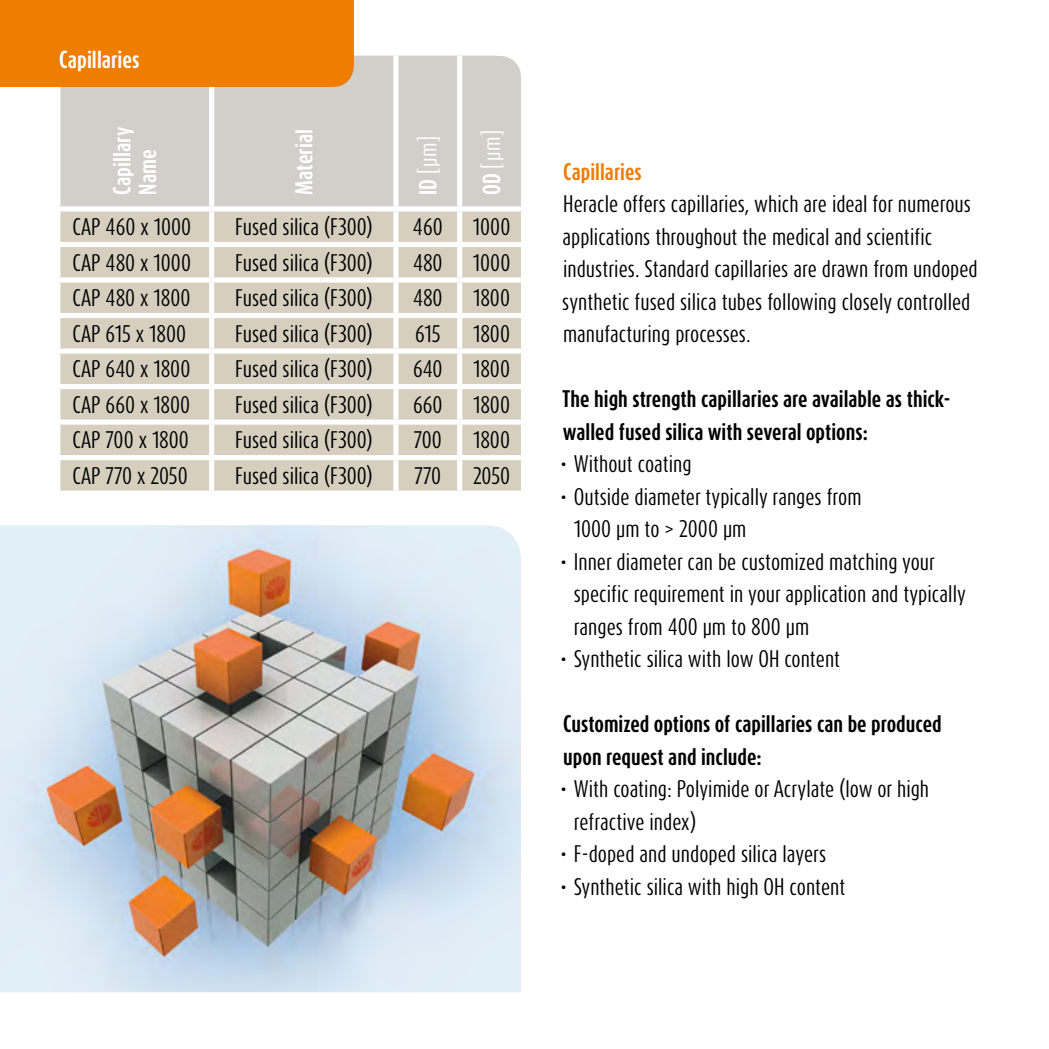
<style>
.page{position:relative;width:1049px;height:1049px;background:#fff}
.page>*{position:absolute;margin:0;border:0;box-sizing:border-box;transform-origin:0 0}
.Tabelle_Register{font:700 20.5px/25.8px "Dax Compact OT";color:#fff}
.t1{font:20.5px "Dax Compact OT";color:#fff}
.Text_Aufzählung{font:20px/32.5px "Dax Compact OT";color:#000}
.Text_schwarz{font:20px/32.5px "Dax Compact OT";color:#000}
.Tabellentext{font:20px "Dax Compact OT";color:#000}
.Text_schwarz-2{font:700 20px/32.5px "Dax Compact OT";color:#000}
.Tabellentext_Faserna{font:20px "Dax Compact OT";color:#000}
.Überschrift{font:700 20px "Dax Compact OT";color:#ef7d00}
.s1{font-weight:700}
</style>
<div class="page">
<img style="left:0;top:525px;width:521px;height:467px">
<div style="left:60px;top:56px;width:461px;height:150px;background:#d0cfc9"></div>
<div style="left:60px;top:211px;width:461px;height:279px;background:#d6cfbf"></div>
<div style="left:209px;top:211px;width:5px;height:31px;background:#fff"></div>
<div style="left:393px;top:211px;width:5px;height:31px;background:#fff"></div>
<div style="left:457px;top:211px;width:5px;height:31px;background:#fff"></div>
<div style="left:55px;top:242px;width:157px;height:5px;background:#fff"></div>
<div style="left:212px;top:242px;width:184px;height:5px;background:#fff"></div>
<div style="left:209px;top:247px;width:5px;height:30px;background:#fff"></div>
<div style="left:396px;top:242px;width:64px;height:5px;background:#fff"></div>
<div style="left:393px;top:247px;width:5px;height:30px;background:#fff"></div>
<div style="left:460px;top:242px;width:66px;height:5px;background:#fff"></div>
<div style="left:457px;top:247px;width:5px;height:30px;background:#fff"></div>
<div style="left:55px;top:277px;width:157px;height:6px;background:#fff"></div>
<div style="left:212px;top:277px;width:184px;height:6px;background:#fff"></div>
<div style="left:209px;top:283px;width:5px;height:30px;background:#fff"></div>
<div style="left:396px;top:277px;width:64px;height:6px;background:#fff"></div>
<div style="left:393px;top:283px;width:5px;height:30px;background:#fff"></div>
<div style="left:460px;top:277px;width:66px;height:6px;background:#fff"></div>
<div style="left:457px;top:283px;width:5px;height:30px;background:#fff"></div>
<div style="left:55px;top:313px;width:157px;height:5px;background:#fff"></div>
<div style="left:212px;top:313px;width:184px;height:5px;background:#fff"></div>
<div style="left:209px;top:318px;width:5px;height:30px;background:#fff"></div>
<div style="left:396px;top:313px;width:64px;height:5px;background:#fff"></div>
<div style="left:393px;top:318px;width:5px;height:30px;background:#fff"></div>
<div style="left:460px;top:313px;width:66px;height:5px;background:#fff"></div>
<div style="left:457px;top:318px;width:5px;height:30px;background:#fff"></div>
<div style="left:55px;top:348px;width:157px;height:6px;background:#fff"></div>
<div style="left:212px;top:348px;width:184px;height:6px;background:#fff"></div>
<div style="left:209px;top:354px;width:5px;height:30px;background:#fff"></div>
<div style="left:396px;top:348px;width:64px;height:6px;background:#fff"></div>
<div style="left:393px;top:354px;width:5px;height:30px;background:#fff"></div>
<div style="left:460px;top:348px;width:66px;height:6px;background:#fff"></div>
<div style="left:457px;top:354px;width:5px;height:30px;background:#fff"></div>
<div style="left:55px;top:384px;width:157px;height:5px;background:#fff"></div>
<div style="left:212px;top:384px;width:184px;height:5px;background:#fff"></div>
<div style="left:209px;top:389px;width:5px;height:30px;background:#fff"></div>
<div style="left:396px;top:384px;width:64px;height:5px;background:#fff"></div>
<div style="left:393px;top:389px;width:5px;height:30px;background:#fff"></div>
<div style="left:460px;top:384px;width:66px;height:5px;background:#fff"></div>
<div style="left:457px;top:389px;width:5px;height:30px;background:#fff"></div>
<div style="left:55px;top:419px;width:157px;height:6px;background:#fff"></div>
<div style="left:212px;top:419px;width:184px;height:6px;background:#fff"></div>
<div style="left:209px;top:425px;width:5px;height:30px;background:#fff"></div>
<div style="left:396px;top:419px;width:64px;height:6px;background:#fff"></div>
<div style="left:393px;top:425px;width:5px;height:30px;background:#fff"></div>
<div style="left:460px;top:419px;width:66px;height:6px;background:#fff"></div>
<div style="left:457px;top:425px;width:5px;height:30px;background:#fff"></div>
<div style="left:55px;top:455px;width:157px;height:5px;background:#fff"></div>
<div style="left:212px;top:455px;width:184px;height:5px;background:#fff"></div>
<div style="left:209px;top:460px;width:5px;height:30px;background:#fff"></div>
<div style="left:396px;top:455px;width:64px;height:5px;background:#fff"></div>
<div style="left:393px;top:460px;width:5px;height:30px;background:#fff"></div>
<div style="left:460px;top:455px;width:66px;height:5px;background:#fff"></div>
<div style="left:457px;top:460px;width:5px;height:30px;background:#fff"></div>
<div style="left:209px;top:56px;width:5px;height:150px;background:#fff"></div>
<div style="left:393px;top:56px;width:5px;height:150px;background:#fff"></div>
<div style="left:457px;top:56px;width:5px;height:150px;background:#fff"></div>
<svg style="left:495px;top:55px;width:26px;height:24px"></svg>
<div style="left:0;top:0;width:354px;height:87px;background:#ef7d00"></div>
<p class="Tabelle_Register" style="left:59px;top:46px;width:82px">Capillaries</p>
<p class="Tabelle_Register" style="left:109px;top:195px;width:70px;rotate:-90deg">Capillary<br>Name</p>
<p class="Tabelle_Register" style="left:291px;top:195px;width:67px;rotate:-90deg">Material</p>
<p class="t1" style="left:414px;top:195px;width:60px;rotate:-90deg"><span class="s1">ID</span> [µm]</p>
<p class="t1" style="left:478px;top:195px;width:66px;rotate:-90deg"><span class="s1">OD</span> [µm]</p>
<p class="Tabellentext_Faserna" style="left:72px;top:214px;width:120px">CAP 460 x 1000</p>
<p class="Tabellentext" style="left:235px;top:214px;width:139px">Fused silica (F300)</p>
<p class="Tabellentext" style="left:413px;top:214px;width:31px">460</p>
<p class="Tabellentext" style="left:473px;top:214px;width:39px">1000</p>
<p class="Tabellentext_Faserna" style="left:72px;top:249px;width:120px">CAP 480 x 1000</p>
<p class="Tabellentext" style="left:235px;top:249px;width:139px">Fused silica (F300)</p>
<p class="Tabellentext" style="left:413px;top:249px;width:31px">480</p>
<p class="Tabellentext" style="left:473px;top:249px;width:39px">1000</p>
<p class="Tabellentext_Faserna" style="left:72px;top:285px;width:120px">CAP 480 x 1800</p>
<p class="Tabellentext" style="left:235px;top:285px;width:139px">Fused silica (F300)</p>
<p class="Tabellentext" style="left:413px;top:285px;width:31px">480</p>
<p class="Tabellentext" style="left:473px;top:285px;width:38px">1800</p>
<p class="Tabellentext_Faserna" style="left:72px;top:320px;width:115px">CAP 615 x 1800</p>
<p class="Tabellentext" style="left:235px;top:320px;width:139px">Fused silica (F300)</p>
<p class="Tabellentext" style="left:415px;top:320px;width:27px">615</p>
<p class="Tabellentext" style="left:473px;top:320px;width:38px">1800</p>
<p class="Tabellentext_Faserna" style="left:72px;top:356px;width:119px">CAP 640 x 1800</p>
<p class="Tabellentext" style="left:235px;top:356px;width:139px">Fused silica (F300)</p>
<p class="Tabellentext" style="left:413px;top:356px;width:31px">640</p>
<p class="Tabellentext" style="left:473px;top:356px;width:38px">1800</p>
<p class="Tabellentext_Faserna" style="left:72px;top:391px;width:119px">CAP 660 x 1800</p>
<p class="Tabellentext" style="left:235px;top:391px;width:139px">Fused silica (F300)</p>
<p class="Tabellentext" style="left:413px;top:391px;width:31px">660</p>
<p class="Tabellentext" style="left:473px;top:391px;width:38px">1800</p>
<p class="Tabellentext_Faserna" style="left:72px;top:427px;width:118px">CAP 700 x 1800</p>
<p class="Tabellentext" style="left:235px;top:427px;width:139px">Fused silica (F300)</p>
<p class="Tabellentext" style="left:414px;top:427px;width:30px">700</p>
<p class="Tabellentext" style="left:473px;top:427px;width:38px">1800</p>
<p class="Tabellentext_Faserna" style="left:72px;top:462px;width:117px">CAP 770 x 2050</p>
<p class="Tabellentext" style="left:235px;top:462px;width:139px">Fused silica (F300)</p>
<p class="Tabellentext" style="left:414px;top:462px;width:28px">770</p>
<p class="Tabellentext" style="left:473px;top:462px;width:39px">2050</p>
<p class="Überschrift" style="left:563px;top:158px;width:80px">Capillaries</p>
<p class="Text_schwarz" style="left:562px;top:188px;width:417px">Heracle offers capillaries, which are ideal for numerous applications throughout the medical and scientific industries. Standard capillaries are drawn from undoped synthetic fused silica tubes following closely controlled manufacturing processes.</p>
<p class="Text_schwarz-2" style="left:562px;top:383px;width:390px">The high strength capillaries are available as thick&shy;walled fused silica with several options:</p>
<p class="Text_Aufzählung" style="left:560px;top:448px;width:133px">• Without coating</p>
<p class="Text_Aufzählung" style="left:574px;top:480px;width:289px;text-indent:-13px">• Outside diameter typically ranges from<br>1000 µm to &gt; 2000 µm</p>
<p class="Text_Aufzählung" style="left:574px;top:545px;width:394px;text-indent:-13px">• Inner diameter can be customized matching your specific requirement in your application and typically ranges from 400 µm to 800 µm</p>
<p class="Text_Aufzählung" style="left:560px;top:643px;width:281px">• Synthetic silica with low OH content</p>
<p class="Text_schwarz-2" style="left:563px;top:708px;width:380px">Customized options of capillaries can be produced upon request and include:</p>
<p class="Text_Aufzählung" style="left:574px;top:773px;width:357px;text-indent:-13px">• With coating: Polyimide or Acrylate (low or high refractive index)</p>
<p class="Text_Aufzählung" style="left:560px;top:838px;width:267px">• F-doped and undoped silica layers</p>
<p class="Text_Aufzählung" style="left:560px;top:870px;width:286px">• Synthetic silica with high OH content</p>
</div>
